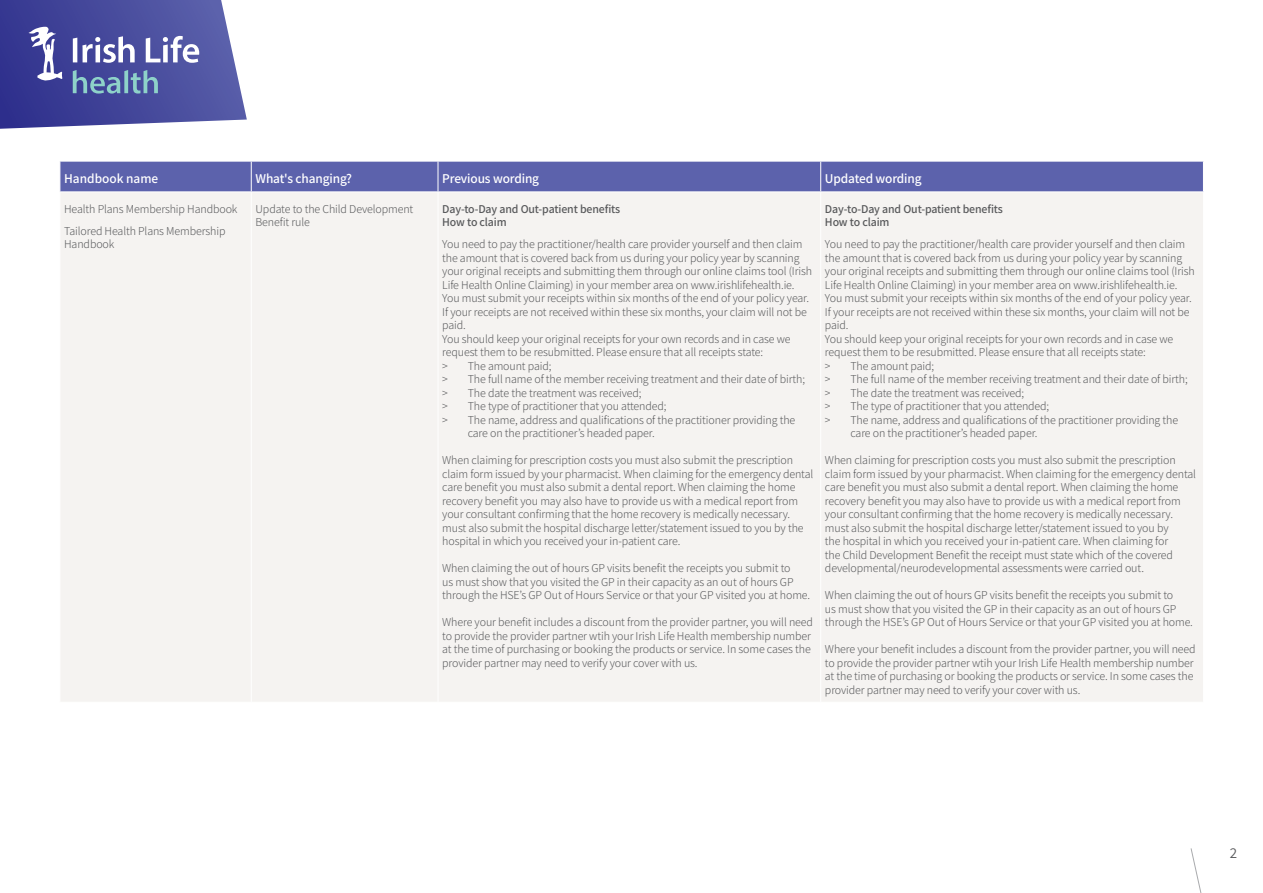
<style>
.page{position:relative;width:1263px;height:893px;background:#fff}
.page>*{position:absolute;margin:0;border:0;box-sizing:border-box;transform-origin:0 0}
.t1{font:15px "Assistant";color:#58595b}
.t2{font:600 13.5px "Assistant";letter-spacing:-.01em;color:#fff}
.t3{font:300 12px/13.5px "Assistant";letter-spacing:-.01em;color:#58595b}
.t4{font:600 12px/13.5px "Assistant";letter-spacing:-.01em;color:#58595b}
</style>
<div class="page">
<div style="left:61px;top:162px;width:1142px;height:30px;background:#5c62ac"></div>
<div style="left:61px;top:193px;width:1142px;height:509px;background:#f5f3f1"></div>
<hr style="left:251px;top:192px;width:1px;height:510px;background:#fff">
<hr style="left:438px;top:192px;width:1px;height:510px;background:#fff">
<hr style="left:820px;top:192px;width:1px;height:510px;background:#fff">
<hr style="left:251px;top:161px;width:1px;height:31px;background:#fff">
<hr style="left:438px;top:161px;width:1px;height:31px;background:#fff">
<hr style="left:820px;top:161px;width:1px;height:31px;background:#fff">
<svg style="left:0;top:0;width:247px;height:129px;background:#6166aa"></svg>
<svg style="left:1190px;top:848px;width:12px;height:45px"></svg>
<p class="t2" style="left:64px;top:170px;width:96px">Handbook name</p>
<p class="t2" style="left:255px;top:170px;width:98px">What's changing?</p>
<p class="t2" style="left:442px;top:170px;width:98px">Previous wording</p>
<p class="t2" style="left:825px;top:170px;width:98px">Updated wording</p>
<p class="t3" style="left:64px;top:197px;width:175px;line-height:22px">Health Plans Membership Handbook<br>Tailored Health Plans Membership</p>
<p class="t3" style="left:64px;top:237px;width:52px">Handbook</p>
<p class="t3" style="left:255px;top:201px;width:159px">Update to the Child Development<br>Benefit rule</p>
<p class="t4" style="left:442px;top:201px;width:180px">Day-to-Day and Out-patient benefits<br>How to claim</p>
<p class="t3" style="left:442px;top:237px;width:362px">You need to pay the practitioner/health care provider yourself and then claim</p>
<p class="t3" style="left:442px;top:250px;width:359px">the amount that is covered back from us during your policy year by scanning</p>
<p class="t3" style="left:442px;top:264px;width:371px">your original receipts and submitting them through our online claims tool (Irish</p>
<p class="t3" style="left:442px;top:277px;width:354px">Life Health Online Claiming) in your member area on www.irishlifehealth.ie.</p>
<p class="t3" style="left:442px;top:291px;width:368px">You must submit your receipts within six months of the end of your policy year.</p>
<p class="t3" style="left:442px;top:304px;width:366px">If your receipts are not received within these six months, your claim will not be</p>
<p class="t3" style="left:442px;top:318px;width:25px">paid.</p>
<p class="t3" style="left:442px;top:331px;width:350px">You should keep your original receipts for your own records and in case we</p>
<p class="t3" style="left:442px;top:345px;width:322px">request them to be resubmitted. Please ensure that all receipts state:</p>
<p class="t3" style="left:442px;top:358px;width:111px">&gt; The amount paid;</p>
<p class="t3" style="left:442px;top:372px;width:364px">&gt; The full name of the member receiving treatment and their date of birth;</p>
<p class="t3" style="left:442px;top:385px;width:201px">&gt; The date the treatment was received;</p>
<p class="t3" style="left:442px;top:399px;width:226px">&gt; The type of practitioner that you attended;</p>
<p class="t3" style="left:442px;top:412px;width:355px">&gt; The name, address and qualifications of the practitioner providing the</p>
<p class="t3" style="left:468px;top:426px;width:189px">care on the practitioner’s headed paper.</p>
<p class="t3" style="left:442px;top:453px;width:372px">When claiming for prescription costs you must also submit the prescription claim form issued by your pharmacist. When claiming for the emergency dental care benefit you must also submit a dental report. When claiming the home recovery benefit you may also have to provide us with a medical report from your consultant confirming that the home recovery is medically necessary. must also submit the hospital discharge letter/statement issued to you by the hospital in which you received your in-patient care.</p>
<p class="t3" style="left:442px;top:561px;width:369px">When claiming the out of hours GP visits benefit the receipts you submit to<br>us must show that you visited the GP in their capacity as an out of hours GP through the HSE’s GP Out of Hours Service or that your GP visited you at home.</p>
<p class="t3" style="left:442px;top:615px;width:372px">Where your benefit includes a discount from the provider partner, you will need to provide the provider partner wtih your Irish Life Health membership number at the time of purchasing or booking the products or service. In some cases the provider partner may need to verify your cover with us.</p>
<p class="t4" style="left:825px;top:201px;width:180px">Day-to-Day and Out-patient benefits<br>How to claim</p>
<p class="t3" style="left:825px;top:237px;width:362px">You need to pay the practitioner/health care provider yourself and then claim</p>
<p class="t3" style="left:825px;top:250px;width:359px">the amount that is covered back from us during your policy year by scanning</p>
<p class="t3" style="left:825px;top:264px;width:371px">your original receipts and submitting them through our online claims tool (Irish</p>
<p class="t3" style="left:825px;top:277px;width:354px">Life Health Online Claiming) in your member area on www.irishlifehealth.ie.</p>
<p class="t3" style="left:825px;top:291px;width:368px">You must submit your receipts within six months of the end of your policy year.</p>
<p class="t3" style="left:825px;top:304px;width:366px">If your receipts are not received within these six months, your claim will not be</p>
<p class="t3" style="left:825px;top:318px;width:25px">paid.</p>
<p class="t3" style="left:825px;top:331px;width:350px">You should keep your original receipts for your own records and in case we</p>
<p class="t3" style="left:825px;top:345px;width:322px">request them to be resubmitted. Please ensure that all receipts state:</p>
<p class="t3" style="left:825px;top:358px;width:111px">&gt; The amount paid;</p>
<p class="t3" style="left:825px;top:372px;width:364px">&gt; The full name of the member receiving treatment and their date of birth;</p>
<p class="t3" style="left:825px;top:385px;width:201px">&gt; The date the treatment was received;</p>
<p class="t3" style="left:825px;top:399px;width:226px">&gt; The type of practitioner that you attended;</p>
<p class="t3" style="left:825px;top:412px;width:355px">&gt; The name, address and qualifications of the practitioner providing the</p>
<p class="t3" style="left:850px;top:426px;width:189px">care on the practitioner’s headed paper.</p>
<p class="t3" style="left:825px;top:453px;width:372px">When claiming for prescription costs you must also submit the prescription claim form issued by your pharmacist. When claiming for the emergency dental care benefit you must also submit a dental report. When claiming the home recovery benefit you may also have to provide us with a medical report from your consultant confirming that the home recovery is medically necessary. must also submit the hospital discharge letter/statement issued to you by<br>the hospital in which you received your in-patient care. When claiming for<br>the Child Development Benefit the receipt must state which of the covered developmental/neurodevelopmental assessments were carried out.</p>
<p class="t3" style="left:825px;top:588px;width:369px">When claiming the out of hours GP visits benefit the receipts you submit to<br>us must show that you visited the GP in their capacity as an out of hours GP through the HSE’s GP Out of Hours Service or that your GP visited you at home.</p>
<p class="t3" style="left:825px;top:642px;width:372px">Where your benefit includes a discount from the provider partner, you will need to provide the provider partner wtih your Irish Life Health membership number at the time of purchasing or booking the products or service. In some cases the provider partner may need to verify your cover with us.</p>
<p class="t1" style="left:1230px;top:843px;width:9px">2</p>
</div>
